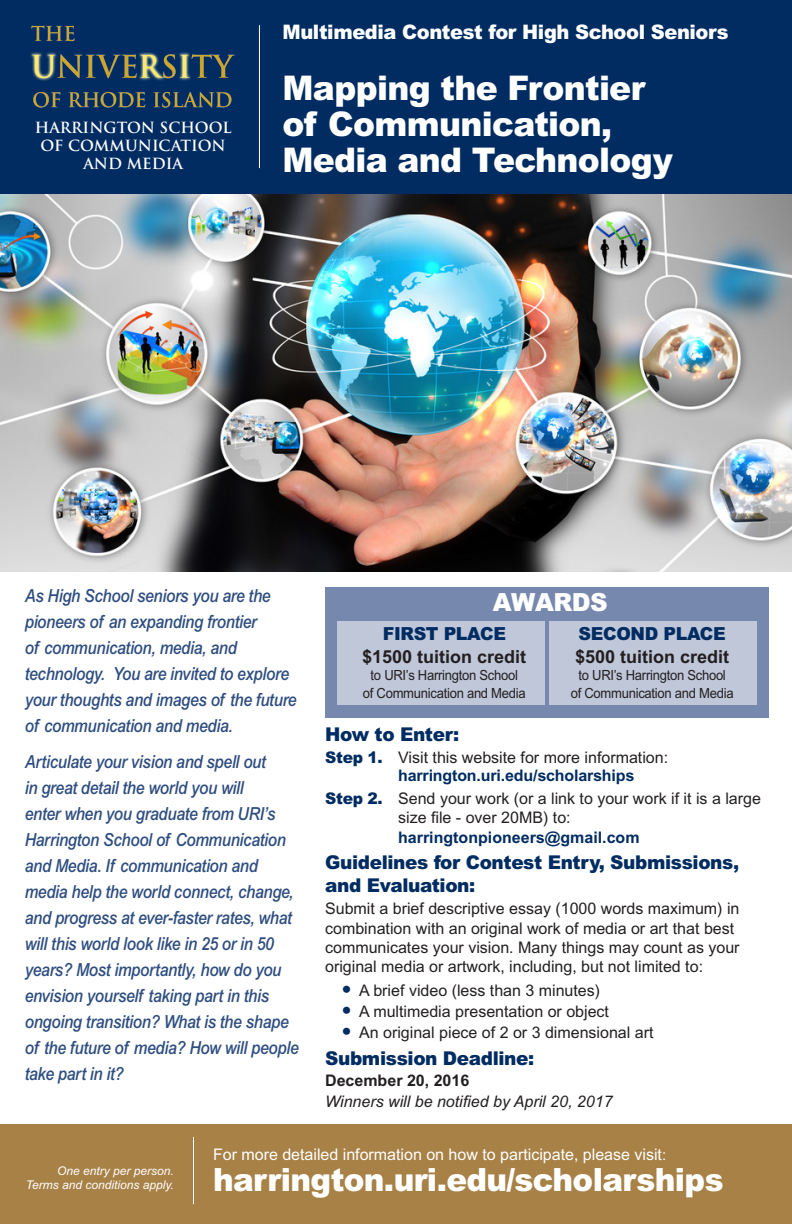
<style>
.page{position:relative;width:792px;height:1224px;background:#fff}
.page>*{position:absolute;margin:0;border:0;box-sizing:border-box;transform-origin:0 0}
.t1{font:900 34px "Arial MT Std";letter-spacing:-.02em;color:#fff}
.t2{font:900 32px "Arial MT Std";letter-spacing:-.02em;color:#fff}
.t3{font:900 25px "Arial MT Std";letter-spacing:-.02em;color:#fff}
.t4{font:900 20px "Arial MT Std";letter-spacing:-.02em;color:#fff}
.t5{font:900 19px/22.8px "Arial MT Std";letter-spacing:-.02em;color:#002c62}
.t6{font:italic 500 18px/26px "Arial MT Std";letter-spacing:-.02em;color:#2e4e80;scale:.88 1}
.t7{font:700 18px "Arial MT Std";color:#231f20}
.t8{font:900 18px "Arial MT Std";letter-spacing:-.02em;color:#002c62}
.t9{font:16px/19.2px "Arial MT Std";color:#231f20}
.t10{font:700 16px "Arial MT Std";letter-spacing:-.01em;color:#002c62}
.t11{font:16px "Arial MT Std";color:#fff}
.t12{font:italic 16px "Arial MT Std";color:#231f20}
.t13{font:700 16px "Arial MT Std";color:#231f20}
.t14{font:700 15px "Trajan Pro";color:#fff}
.t15{font:14px "Arial MT Std";letter-spacing:-.02em;color:#231f20;scale:.93 1}
.t16{font:italic 12px "Arial MT Std";color:#fff}
.s1{font-weight:900;color:#002c62}
.s2{font-weight:900;font-size:22px;color:#002c62}
.s3{font-size:15px}
</style>
<div class="page">
<img style="left:0;top:193px;width:792px;height:379px">
<div style="left:325px;top:588px;width:444px;height:130px;background:#7788af"></div>
<div style="left:0;top:0;width:792px;height:193px;background:#002c62"></div>
<img style="left:30px;top:25px;width:205px;height:83px">
<hr style="left:259px;top:25px;width:1px;height:143px;background:#fff">
<div style="left:0;top:1124px;width:792px;height:100px;background:#a78146"></div>
<div style="left:337px;top:621px;width:208px;height:83px;background:#bfc7d9"></div>
<div style="left:550px;top:621px;width:207px;height:83px;background:#bfc7d9"></div>
<hr style="left:193px;top:1137px;width:1px;height:67px;background:#fff">
<p class="t14" style="left:35px;top:119px;width:198px">HARRINGTON SCHOOL</p>
<p class="t14" style="left:41px;top:137px;width:187px">OF COMMUNICATION</p>
<p class="t14" style="left:83px;top:155px;width:101px">AND MEDIA</p>
<p class="t4" style="left:282px;top:19px;width:448px">Multimedia Contest for High School Seniors</p>
<p class="t1" style="left:282px;top:66px;width:364px">Mapping the Frontier</p>
<p class="t1" style="left:282px;top:102px;width:331px">of Communication,</p>
<p class="t1" style="left:282px;top:138px;width:392px">Media and Technology</p>
<p class="t6" style="left:25px;top:582px;width:311px">As High School seniors you are the pioneers of an expanding frontier<br>of communication, media, and technology. You are invited to explore your thoughts and images of the future of communication and media.</p>
<p class="t6" style="left:25px;top:748px;width:313px">Articulate your vision and spell out<br>in great detail the world you will<br>enter when you graduate from URI’s Harrington School of Communication and Media. If communication and media help the world connect, change, and progress at ever-faster rates, what will this world look like in 25 or in 50 years? Most importantly, how do you envision yourself taking part in this ongoing transition? What is the shape of the future of media? How will people take part in it?</p>
<p class="t3" style="left:493px;top:586px;width:116px">AWARDS</p>
<p class="t8" style="left:383px;top:622px;width:125px">FIRST PLACE</p>
<p class="t8" style="left:579px;top:622px;width:149px">SECOND PLACE</p>
<p class="t7" style="left:362px;top:646px;width:166px">$1500 tuition credit</p>
<p class="t7" style="left:575px;top:646px;width:156px">$500 tuition credit</p>
<p class="t15" style="left:371px;top:667px;width:160px">to URI’s Harrington School</p>
<p class="t15" style="left:579px;top:667px;width:160px">to URI’s Harrington School</p>
<p class="t15" style="left:363px;top:685px;width:177px">of Communication and Media</p>
<p class="t15" style="left:571px;top:685px;width:177px">of Communication and Media</p>
<p class="t5" style="left:325px;top:722px;width:136px">How to Enter:</p>
<p class="t9" style="left:325px;top:748px;width:345px"><span class="s1">Step 1.</span> Visit this website for more information:</p>
<p class="t10" style="left:398px;top:766px;width:238px">harrington.uri.edu/scholarships</p>
<p class="t9" style="left:398px;top:789px;width:364px;text-indent:-73px"><span class="s1">Step 2.</span> Send your work (or a link to your work if it is a large size file - over 20MB) to:</p>
<p class="t10" style="left:398px;top:828px;width:243px">harringtonpioneers@gmail.com</p>
<p class="t5" style="left:325px;top:851px;width:416px">Guidelines for Contest Entry, Submissions, and Evaluation:</p>
<p class="t9" style="left:325px;top:899px;width:416px">Submit a brief descriptive essay (1000 words maximum) in combination with an original work of media or art that best communicates your vision. Many things may count as your original media or artwork, including, but not limited to:</p>
<p class="t9" style="left:341px;top:981px;width:260px"><span class="s2">•</span> A brief video (less than 3 minutes)</p>
<p class="t9" style="left:341px;top:1002px;width:269px"><span class="s2">•</span> A multimedia presentation or object</p>
<p class="t9" style="left:341px;top:1023px;width:314px"><span class="s2">•</span> An original piece of 2 or 3 dimensional art</p>
<p class="t5" style="left:325px;top:1046px;width:211px">Submission Deadline:</p>
<p class="t13" style="left:325px;top:1071px;width:146px">December 20, 2016</p>
<p class="t12" style="left:325px;top:1092px;width:289px">Winners will be notified by April 20, 2017</p>
<p class="t16" style="left:57px;top:1164px;width:118px">One entry per person.</p>
<p class="t16" style="left:26px;top:1178px;width:150px">Terms and conditions apply.</p>
<p class="t11" style="left:213px;top:1145px;width:455px">For more detailed information on how to participate, please visit<span class="s3">:</span></p>
<p class="t2" style="left:213px;top:1159px;width:512px">harrington.uri.edu/scholarships</p>
</div>
